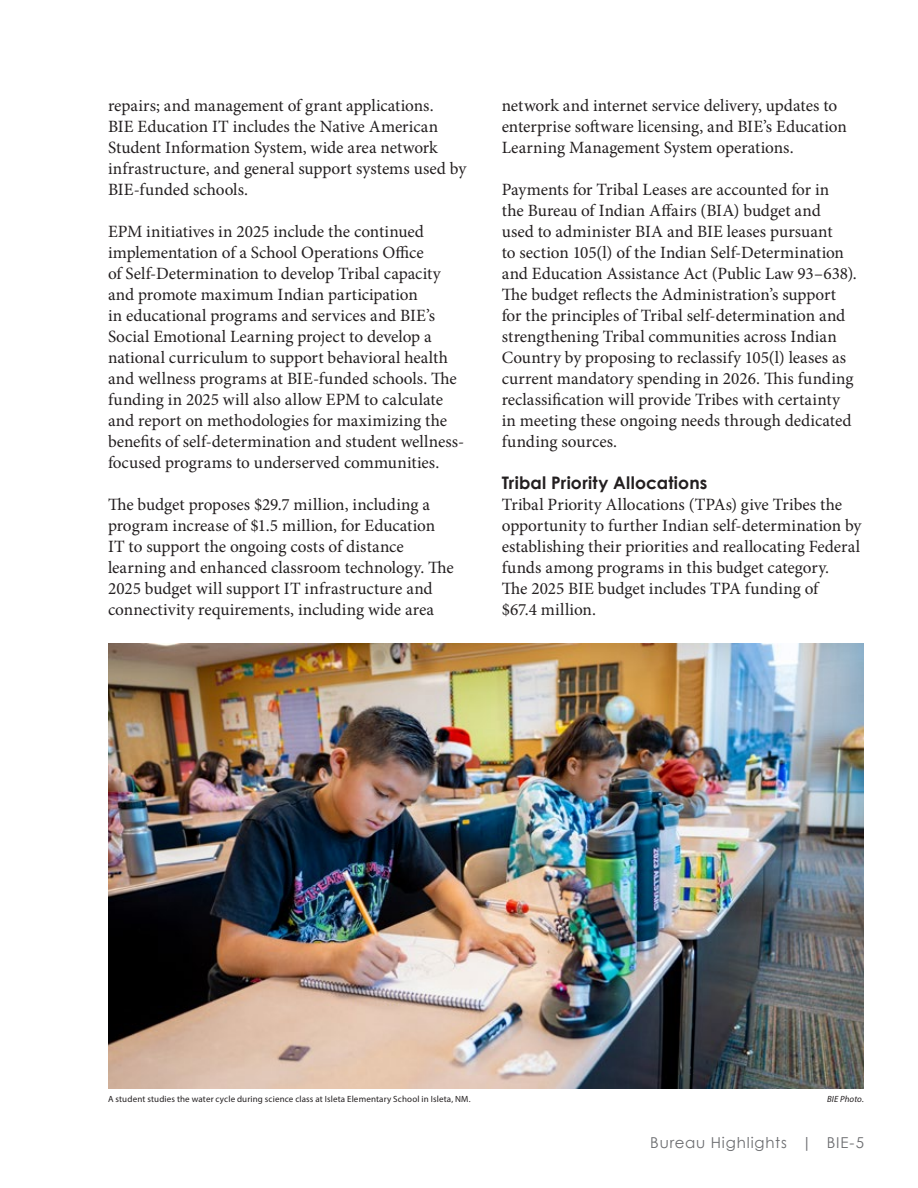
<style>
.page{position:relative;width:918px;height:1188px;background:#fff}
.page>*{position:absolute;margin:0;border:0;box-sizing:border-box;transform-origin:0 0}
.t1{font:17.25px/21px "Minion Pro";color:#231f20}
.t2{font:700 17.25px "Century Gothic";letter-spacing:.015em;color:#231f20}
.t3{font:15px "Century Gothic";letter-spacing:.055em;color:#6c6d70}
.t4{font:9px "Myriad Pro";letter-spacing:.02em;color:#231f20}
.t5{font:italic 9px "Myriad Pro";letter-spacing:.015em;color:#231f20}
</style>
<div class="page">
<img style="left:108px;top:644px;width:756px;height:445px">
<p class="t1" style="left:108px;top:95px;width:360px">repairs; and management of grant applications.<br>BIE Education IT includes the Native American Student Information System, wide area network infrastructure, and general support systems used by BIE-funded schools.</p>
<p class="t1" style="left:108px;top:221px;width:358px">EPM initiatives in 2025 include the continued implementation of a School Operations Office<br>of Self-Determination to develop Tribal capacity and promote maximum Indian participation<br>in educational programs and services and BIE’s Social Emotional Learning project to develop a national curriculum to support behavioral health and wellness programs at BIE-funded schools. The funding in 2025 will also allow EPM to calculate and report on methodologies for maximizing the benefits of self-determination and student wellness&shy;focused programs to underserved communities.</p>
<p class="t1" style="left:108px;top:494px;width:347px">The budget proposes $29.7 million, including a program increase of $1.5 million, for Education IT to support the ongoing costs of distance learning and enhanced classroom technology. The 2025 budget will support IT infrastructure and connectivity requirements, including wide area</p>
<p class="t1" style="left:502px;top:95px;width:347px">network and internet service delivery, updates to enterprise software licensing, and BIE’s Education<br>Learning Management System operations.</p>
<p class="t1" style="left:502px;top:179px;width:357px">Payments for Tribal Leases are accounted for in<br>the Bureau of Indian Affairs (BIA) budget and used to administer BIA and BIE leases pursuant<br>to section 105(l) of the Indian Self-Determination and Education Assistance Act (Public Law 93–638).<br>The budget reflects the Administration’s support for the principles of Tribal self-determination and strengthening Tribal communities across Indian Country by proposing to reclassify 105(l) leases as current mandatory spending in 2026. This funding reclassification will provide Tribes with certainty in meeting these ongoing needs through dedicated funding sources.</p>
<h2 class="t2" style="left:502px;top:469px;width:207px">Tribal Priority Allocations</h2>
<p class="t1" style="left:502px;top:494px;width:361px">Tribal Priority Allocations (TPAs) give Tribes the opportunity to further Indian self-determination by establishing their priorities and reallocating Federal funds among programs in this budget category.<br>The 2025 BIE budget includes TPA funding of<br>$67.4 million.</p>
<p class="t4" style="left:108px;top:1093px;width:364px">A student studies the water cycle during science class at Isleta Elementary School in Isleta, NM.</p>
<p class="t5" style="left:827px;top:1093px;width:38px">BIE Photo.</p>
<p class="t3" style="left:650px;top:1132px;width:215px">Bureau Highlights | BIE-5</p>
</div>
